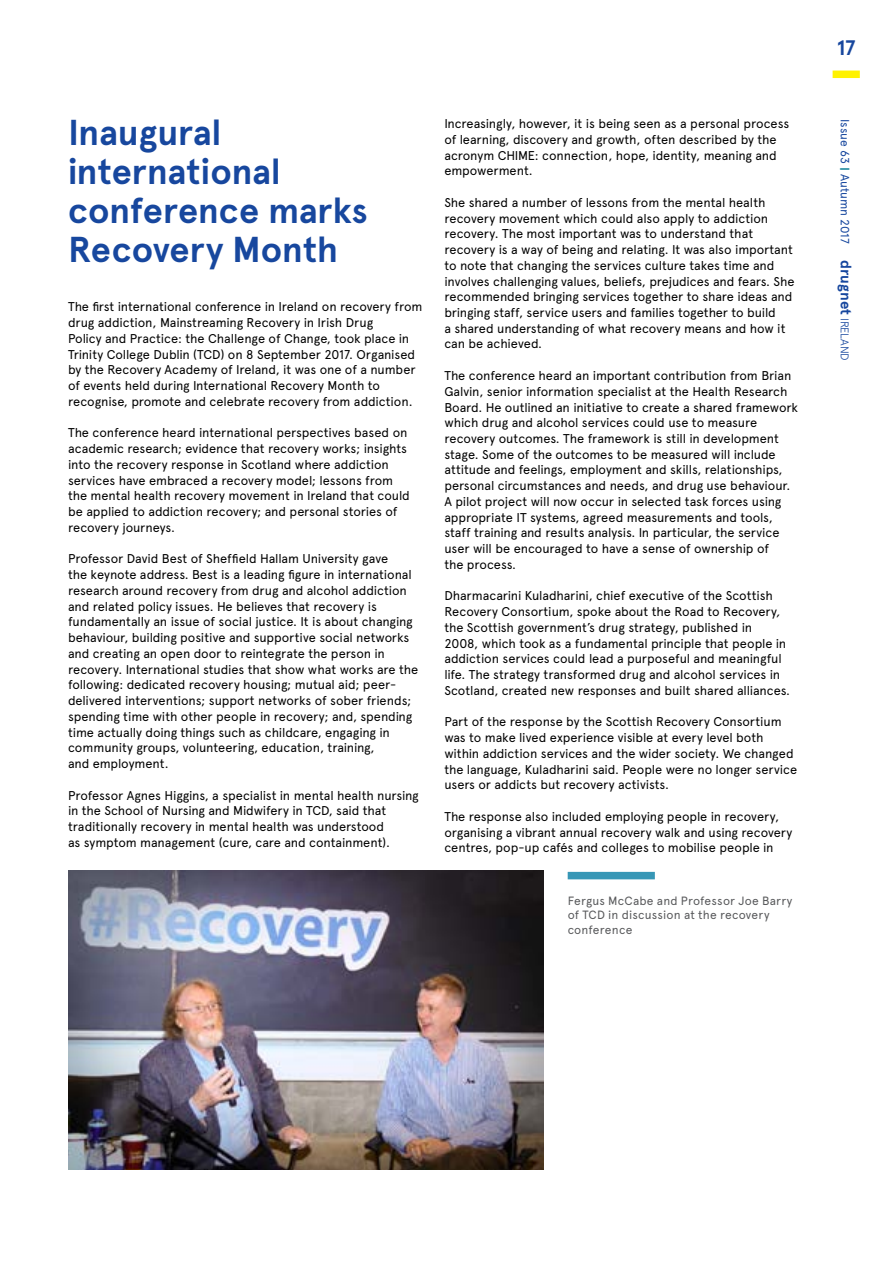
<style>
.page{position:relative;width:893px;height:1263px;background:#fff}
.page>*{position:absolute;margin:0;border:0;box-sizing:border-box;transform-origin:0 0}
.t1{font:700 36px/39px "Apercu";letter-spacing:-.005em;color:#17479e}
.t2{font:700 21px "Apercu";color:#17479e}
.t3{font:12.75px/15.8px "Apercu";letter-spacing:-.01em;color:#000}
.t4{font:12px/14.4px "Apercu";letter-spacing:.015em;color:#58595b}
.t5{font:12px "Apercu";letter-spacing:-.015em;color:#17479e}
.s1{font-style:italic}
.s2{font-weight:700;font-size:11.55px;color:#208a9e}
.s3{font-weight:700;font-size:15px}
.s4{font-weight:300;font-size:11.25px}
</style>
<div class="page">
<div style="left:833px;top:71px;width:27px;height:7px;background:#fff200"></div>
<img style="left:68px;top:871px;width:475px;height:298px">
<div style="left:568px;top:872px;width:87px;height:7px;background:#3797b6"></div>
<h1 class="t1" style="left:68px;top:113px;width:301px">Inaugural international conference marks<br>Recovery Month</h1>
<p class="t3" style="left:68px;top:299px;width:356px">The first international conference in Ireland on recovery from drug addiction, Mainstreaming Recovery in Irish Drug<br>Policy and Practice: the Challenge of Change, took place in Trinity College Dublin (TCD) on 8 September 2017. Organised by the Recovery Academy of Ireland, it was one of a number of events held during International Recovery Month to recognise, promote and celebrate recovery from addiction.</p>
<p class="t3" style="left:68px;top:425px;width:343px">The conference heard international perspectives based on academic research; evidence that recovery works; insights into the recovery response in Scotland where addiction services have embraced a recovery model; lessons from the mental health recovery movement in Ireland that could be applied to addiction recovery; and personal stories of recovery journeys.</p>
<p class="t3" style="left:68px;top:551px;width:352px">Professor David Best of Sheffield Hallam University gave<br>the keynote address. Best is a leading figure in international research around recovery from drug and alcohol addiction and related policy issues. He believes that recovery is fundamentally an issue of social justice. It is about changing behaviour, building positive and supportive social networks and creating an open door to reintegrate the person in recovery. International studies that show what works are the following: dedicated recovery housing; mutual aid; peer&shy;delivered interventions; support networks of sober friends; spending time with other people in recovery; and, spending time actually doing things such as childcare, engaging in community groups, volunteering, education, training,<br>and employment.</p>
<p class="t3" style="left:68px;top:787px;width:352px">Professor Agnes Higgins, a specialist in mental health nursing in the School of Nursing and Midwifery in TCD, said that traditionally recovery in mental health was understood<br>as symptom management (cure, care and containment).</p>
<p class="t3" style="left:444px;top:116px;width:346px">Increasingly, however, it is being seen as a personal process of learning, discovery and growth, often described by the acronym CHIME: connection, hope, identity, meaning and empowerment.</p>
<p class="t3" style="left:444px;top:194px;width:352px">She shared a number of lessons from the mental health recovery movement which could also apply to addiction recovery. The most important was to understand that recovery is a way of being and relating. It was also important to note that changing the services culture takes time and involves challenging values, beliefs, prejudices and fears. She recommended bringing services together to share ideas and bringing staff, service users and families together to build<br>a shared understanding of what recovery means and how it can be achieved.</p>
<p class="t3" style="left:444px;top:368px;width:355px">The conference heard an important contribution from Brian Galvin, senior information specialist at the Health Research Board. He outlined an initiative to create a shared framework which drug and alcohol services could use to measure recovery outcomes. The framework is still in development stage. Some of the outcomes to be measured will include attitude and feelings, employment and skills, relationships, personal circumstances and needs, and drug use behaviour.<br>A pilot project will now occur in selected task forces using appropriate IT systems, agreed measurements and tools, staff training and results analysis. In particular, the service user will be encouraged to have a sense of ownership of<br>the process.</p>
<p class="t3" style="left:444px;top:588px;width:347px">Dharmacarini Kuladharini, chief executive of the Scottish Recovery Consortium, spoke about the Road to Recovery<span class="s1">, </span>the Scottish government’s drug strategy, published in<br>2008, which took as a fundamental principle that people in addiction services could lead a purposeful and meaningful life. The strategy transformed drug and alcohol services in Scotland, created new responses and built shared alliances.</p>
<p class="t3" style="left:444px;top:714px;width:354px">Part of the response by the Scottish Recovery Consortium was to make lived experience visible at every level both within addiction services and the wider society. We changed the language, Kuladharini said. People were no longer service users or addicts but recovery activists.</p>
<p class="t3" style="left:444px;top:808px;width:350px">The response also included employing people in recovery, organising a vibrant annual recovery walk and using recovery centres, pop-up cafés and colleges to mobilise people in</p>
<p class="t4" style="left:568px;top:893px;width:226px">Fergus McCabe and Professor Joe Barry of TCD in discussion at the recovery conference</p>
<h2 class="t2" style="left:837px;top:35px;width:20px">17</h2>
<p class="t5" style="left:852px;top:119px;width:243px;rotate:90deg">Issue 63 <span class="s2">|</span> Autumn 2017 <span class="s3">drugnet</span> <span class="s4">IRELAND</span></p>
</div>
